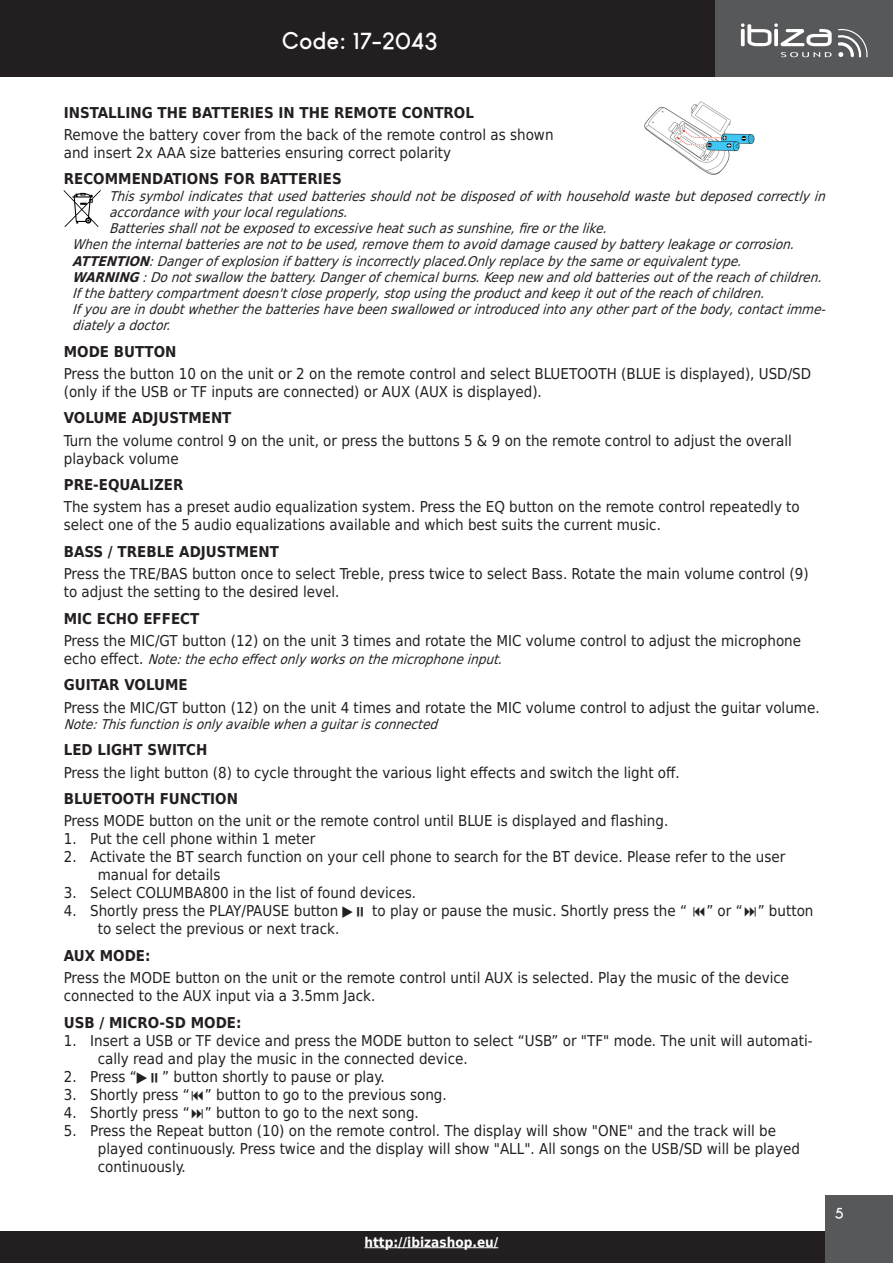
<style>
.page{position:relative;width:893px;height:1263px;background:#fff}
.page>*{position:absolute;margin:0;border:0;box-sizing:border-box;transform-origin:0 0}
.t1{font:700 24px "Louis George Cafe";color:#fff}
.IBI_-_Texte{font:15px/18px "DejaVu Sans Condensed";color:#231f20}
.IBI_-_Sous-titres{font:700 15px "DejaVu Sans Condensed";color:#231f20}
.t2{font:700 15px "Louis George Cafe";color:#fff}
.IBI_-_Note_improtante_italique{font:italic 13.5px/16.2px "DejaVu Sans Condensed";color:#231f20}
.IBI_-_Texte-2{font:italic 13.5px "DejaVu Sans Condensed";color:#231f20}
.t3{font:700 13.5px "DejaVu Sans Condensed";color:#fff}
.s1{font-weight:700}
.s2{font-style:normal;font-size:15px}
</style>
<div class="page">
<div style="left:0;top:0;width:893px;height:77px;background:#231f20"></div>
<div style="left:0;top:1231px;width:893px;height:32px;background:#231f20"></div>
<div style="left:715px;top:0;width:178px;height:77px;background:#57585a"></div>
<svg style="left:781px;top:52px;width:51px;height:5px"></svg>
<svg style="left:838px;top:29px;width:29px;height:28px"></svg>
<svg style="left:741px;top:23px;width:91px;height:23px"></svg>
<div style="left:825px;top:1195px;width:68px;height:68px;background:#57585a"></div>
<hr style="left:364px;top:1247px;width:134px;height:1px;background:#fff">
<svg style="left:64px;top:190px;width:37px;height:37px"></svg>
<img style="left:644px;top:102px;width:110px;height:72px">
<h1 class="t1" style="left:282px;top:26px;width:157px">Code: 17-2043</h1>
<p class="IBI_-_Sous-titres" style="left:64px;top:100px;width:412px">INSTALLING THE BATTERIES IN THE REMOTE CONTROL</p>
<p class="IBI_-_Texte" style="left:64px;top:125px;width:491px">Remove the battery cover from the back of the remote control as shown and insert 2x AAA size batteries ensuring correct polarity</p>
<p class="IBI_-_Sous-titres" style="left:64px;top:167px;width:279px">RECOMMENDATIONS FOR BATTERIES</p>
<p class="IBI_-_Note_improtante_italique" style="left:109px;top:188px;width:723px">Thissymbolindicatesthatusedbatteriesshouldnotbedisposedofwithhouseholdwastebutdeposedcorrectlyin accordancewithyourlocalregulations.</p>
<p class="IBI_-_Note_improtante_italique" style="left:109px;top:220px;width:505px">Batteriesshallnotbeexposedtoexcessiveheatsuchassunshine,fireorthelike.</p>
<p class="IBI_-_Note_improtante_italique" style="left:72px;top:236px;width:729px">Whentheinternalbatteriesarenottobeused,removethem toavoiddamagecausedbybatteryleakageorcorrosion.</p>
<p class="IBI_-_Note_improtante_italique" style="left:72px;top:252px;width:676px"><span class="s1">ATTENTION</span>:Dangerofexplosionifbatteryisincorrectlyplaced.Onlyreplacebythesameorequivalenttype.</p>
<p class="IBI_-_Note_improtante_italique" style="left:72px;top:268px;width:756px"><span class="s1">WARNING</span>:Donotswallowthebattery.Dangerofchemicalburns.Keepnewandoldbatteriesoutofthereachofchildren.</p>
<p class="IBI_-_Note_improtante_italique" style="left:72px;top:285px;width:699px">Ifthebatterycompartmentdoesn'tcloseproperly,stopusingtheproductandkeepitoutofthereachofchildren.</p>
<p class="IBI_-_Note_improtante_italique" style="left:72px;top:301px;width:760px">Ifyouareindoubtwhetherthebatterieshavebeenswallowedorintroducedintoanyotherpartofthebody,contactimme&shy;diatelyadoctor.</p>
<p class="IBI_-_Sous-titres" style="left:64px;top:339px;width:114px">MODE BUTTON</p>
<p class="IBI_-_Texte" style="left:64px;top:364px;width:749px">Press the button 10 on the unit or 2 on the remote control and select BLUETOOTH (BLUE is displayed), USD/SD (only if the USB or TF inputs are connected) or AUX (AUX is displayed).</p>
<p class="IBI_-_Sous-titres" style="left:64px;top:406px;width:169px">VOLUME ADJUSTMENT</p>
<p class="IBI_-_Texte" style="left:64px;top:431px;width:730px">Turn the volume control 9 on the unit, or press the buttons 5 &amp; 9 on the remote control to adjust the overall playback volume</p>
<p class="IBI_-_Sous-titres" style="left:64px;top:472px;width:121px">PRE-EQUALIZER</p>
<p class="IBI_-_Texte" style="left:64px;top:498px;width:738px">The system has a preset audio equalization system. Press the EQ button on the remote control repeatedly to select one of the 5 audio equalizations available and which best suits the current music.</p>
<p class="IBI_-_Sous-titres" style="left:64px;top:539px;width:217px">BASS / TREBLE ADJUSTMENT</p>
<p class="IBI_-_Texte" style="left:64px;top:564px;width:746px">Press the TRE/BAS button once to select Treble, press twice to select Bass. Rotate the main volume control (9) to adjust the setting to the desired level.</p>
<p class="IBI_-_Sous-titres" style="left:64px;top:606px;width:137px">MIC ECHO EFFECT</p>
<p class="IBI_-_Texte" style="left:64px;top:631px;width:739px">Press the MIC/GT button (12) on the unit 3 times and rotate the MIC volume control to adjust the microphone</p>
<p class="IBI_-_Texte-2" style="left:64px;top:648px;width:445px"><span class="s2">e c h o e ff e c t .</span> Note:theechoeffectonlyworksonthemicrophoneinput.</p>
<p class="IBI_-_Sous-titres" style="left:64px;top:673px;width:125px">GUITAR VOLUME</p>
<p class="IBI_-_Texte" style="left:64px;top:698px;width:757px">Press the MIC/GT button (12) on the unit 4 times and rotate the MIC volume control to adjust the guitar volume.</p>
<p class="IBI_-_Note_improtante_italique" style="left:64px;top:716px;width:381px">Note:Thisfunctionisonlyavaiblewhenaguitarisconnected</p>
<p class="IBI_-_Sous-titres" style="left:64px;top:738px;width:145px">LED LIGHT SWITCH</p>
<p class="IBI_-_Texte" style="left:64px;top:763px;width:617px">Press the light button (8) to cycle throught the various light effects and switch the light off.</p>
<p class="IBI_-_Sous-titres" style="left:64px;top:786px;width:176px">BLUETOOTH FUNCTION</p>
<p class="IBI_-_Texte" style="left:64px;top:812px;width:606px">Press MODE button on the unit or the remote control until BLUE is displayed and flashing.</p>
<p class="IBI_-_Texte" style="left:64px;top:830px;width:253px">1. Put the cell phone within 1 meter</p>
<p class="IBI_-_Texte" style="left:98px;top:848px;width:689px;text-indent:-34px">2. Activate the BT search function on your cell phone to search for the BT device. Please refer to the user manual for details</p>
<p class="IBI_-_Texte" style="left:64px;top:884px;width:354px">3. Select COLUMBA800 in the list of found devices.</p>
<p class="IBI_-_Texte" style="left:64px;top:902px;width:291px">4. Shortly press the PLAY/PAUSE button <span class="s1">▶</span></p>
<p class="IBI_-_Texte" style="left:372px;top:902px;width:316px">to play or pause the music. Shortly press the “</p>
<p class="IBI_-_Texte" style="left:706px;top:902px;width:109px">” or “ ” button</p>
<p class="IBI_-_Texte" style="left:98px;top:920px;width:243px">to select the previous or next track.</p>
<p class="IBI_-_Sous-titres" style="left:64px;top:943px;width:88px">AUX MODE:</p>
<p class="IBI_-_Texte" style="left:64px;top:968px;width:727px">Press the MODE button on the unit or the remote control until AUX is selected. Play the music of the device connected to the AUX input via a 3.5mm Jack.</p>
<p class="IBI_-_Sous-titres" style="left:64px;top:1010px;width:179px">USB / MICRO-SD MODE:</p>
<p class="IBI_-_Texte" style="left:98px;top:1031px;width:716px;text-indent:-34px">1. Insert a USB or TF device and press the MODE button to select “USB” or "TF" mode. The unit will automati&shy;cally read and play the music in the connected device.</p>
<p class="IBI_-_Texte" style="left:64px;top:1067px;width:322px">2. Press “<span class="s1">▶</span> ” button shortly to pause or play.</p>
<p class="IBI_-_Texte" style="left:64px;top:1085px;width:384px">3. Shortly press “ ” button to go to the previous song.</p>
<p class="IBI_-_Texte" style="left:64px;top:1103px;width:357px">4. Shortly press “ ” button to go to the next song.</p>
<p class="IBI_-_Texte" style="left:98px;top:1121px;width:704px;text-indent:-34px">5. Press the Repeat button (10) on the remote control. The display will show "ONE" and the track will be played continuously. Press twice and the display will show "ALL". All songs on the USB/SD will be played continuously.</p>
<p class="t3" style="left:364px;top:1231px;width:135px">http://ibizashop.eu/</p>
<p class="t2" style="left:835px;top:1203px;width:11px">5</p>
</div>
